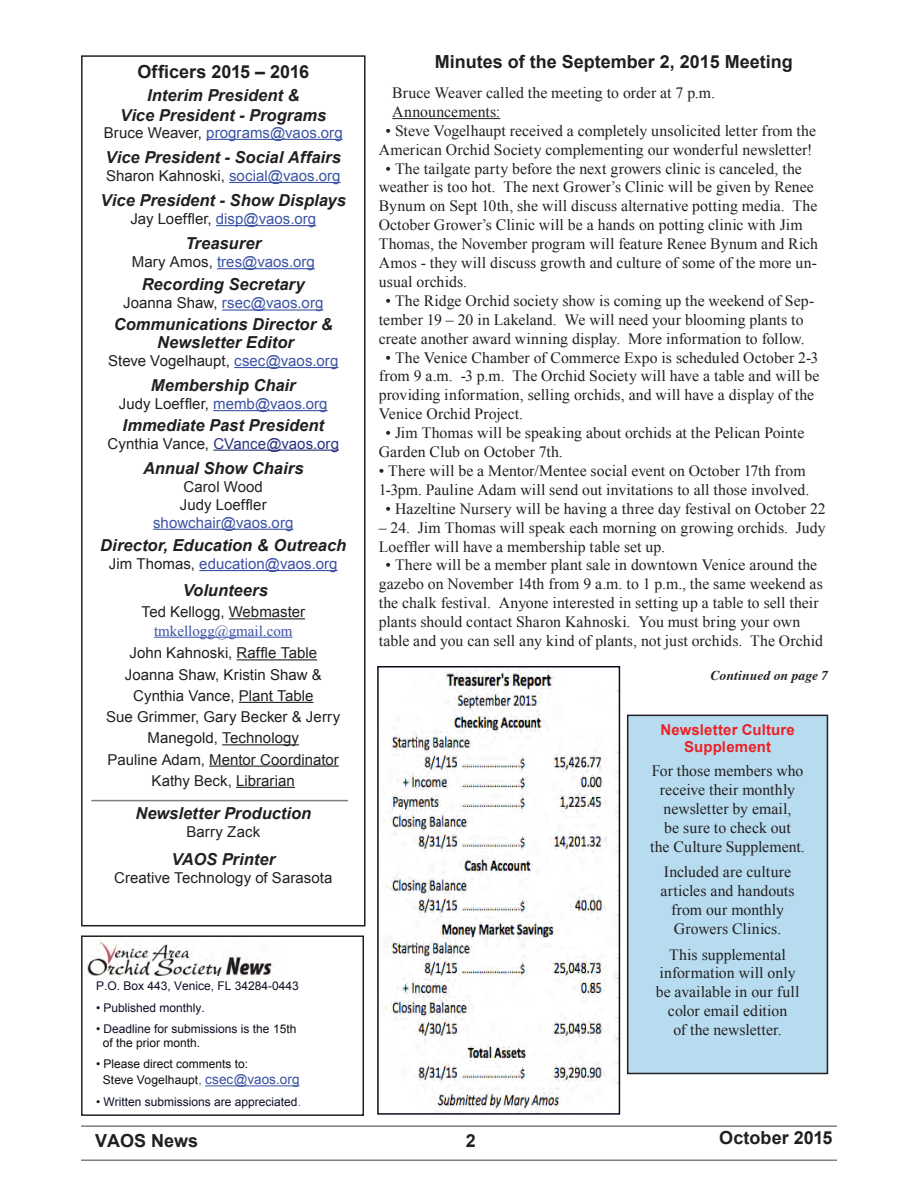
<style>
.page{position:relative;width:918px;height:1188px;background:#fff}
.page>*{position:absolute;margin:0;border:0;box-sizing:border-box;transform-origin:0 0}
.t1{font:700 18px "Arial";color:#231f20}
.t2{font:italic 700 16.5px/19.8px "Arial";letter-spacing:.005em;color:#231f20;text-align:center}
.t3{font:15.75px/18.9px "Times New Roman";letter-spacing:.005em;color:#231f20}
.t4{font:15px/21.3px "Arial";letter-spacing:.005em;color:#231f20}
.t5{font:15px "Arial";letter-spacing:.005em;color:#3b54a4}
.t6{font:15px "Arial";color:#28337e}
.t7{font:15px "Arial";letter-spacing:.005em;color:#3b51a3}
.t8{font:700 15px/16.5px "Arial";letter-spacing:.01em;color:#ec2125;text-align:center}
.t9{font:15px "Arial";letter-spacing:.005em;color:#3954a4}
.t10{font:15px "Times New Roman";color:#3b51a3}
.t11{font:italic 700 13.5px "Times";letter-spacing:.01em;color:#231f20}
.t12{font:12px/14.4px "Arial";color:#0d0d24}
.t13{font:12px/16.2px "Arial";color:#100b0f}
.t14{font:12px "Arial";color:#0c1027}
.s1{color:#231f20}
.s2{color:#3b54a4}
.s3{color:#3b51a3}
.s4{color:#100b0f}
.s5{color:#0d0d24}
.s6{color:#3651a3}
.s7{font-size:13.5px;color:#3651a3}
</style>
<div class="page">
<hr style="left:81px;top:1125px;width:756px;height:2px;background:#7f7f7f">
<hr style="left:81px;top:1160px;width:756px;height:1px;background:#7f7f7f">
<hr style="left:206px;top:139px;width:137px;height:1px;background:#3b54a4">
<hr style="left:229px;top:182px;width:112px;height:1px;background:#3b54a4">
<hr style="left:216px;top:225px;width:100px;height:1px;background:#3b54a4">
<hr style="left:217px;top:268px;width:98px;height:1px;background:#3b54a4">
<hr style="left:222px;top:309px;width:101px;height:2px;background:#3954a4">
<hr style="left:234px;top:367px;width:104px;height:1px;background:#3b54a4">
<hr style="left:213px;top:410px;width:115px;height:1px;background:#3b51a3">
<hr style="left:213px;top:450px;width:126px;height:1px;background:#28337e">
<hr style="left:153px;top:529px;width:140px;height:1px;background:#3b54a4">
<hr style="left:199px;top:570px;width:139px;height:1px;background:#3b51a3">
<hr style="left:229px;top:618px;width:76px;height:1px;background:#231f20">
<hr style="left:154px;top:637px;width:138px;height:1px;background:#3b51a3">
<hr style="left:237px;top:659px;width:80px;height:1px;background:#231f20">
<hr style="left:239px;top:702px;width:75px;height:1px;background:#231f20">
<hr style="left:222px;top:744px;width:77px;height:1px;background:#231f20">
<hr style="left:209px;top:766px;width:130px;height:1px;background:#231f20">
<hr style="left:236px;top:787px;width:59px;height:1px;background:#231f20">
<div style="left:81px;top:55px;width:285px;height:871px;border:2px solid #231f20"></div>
<hr style="left:91px;top:800px;width:257px;height:1px;background:#7f7f7f">
<hr style="left:392px;top:118px;width:108px;height:1px;background:#231f20">
<hr style="left:205px;top:1086px;width:95px;height:1px;background:#3651a3">
<div style="left:81px;top:935px;width:283px;height:181px;border:2px solid #231f20"></div>
<img style="left:85px;top:941px;width:188px;height:35px">
<div style="left:628px;top:715px;width:199px;height:358px;background:#b7dcf0"></div>
<div style="left:627px;top:715px;width:201px;height:359px;border:2px solid #231f20"></div>
<img style="left:386px;top:669px;width:231px;height:443px">
<div style="left:377px;top:666px;width:243px;height:449px;border:2px solid #0b0f1f"></div>
<p class="t1" style="left:137px;top:60px;width:173px">Officers 2015 – 2016</p>
<p class="t2" style="left:120px;top:86px;width:208px">Interim President &amp;<br>Vice President - Programs</p>
<p class="t5" style="left:104px;top:123px;width:240px"><span class="s1">Bruce Weaver,</span> programs@vaos.org</p>
<p class="t2" style="left:106px;top:148px;width:237px">Vice President - Social Affairs</p>
<p class="t4" style="left:106px;top:165px;width:236px">Sharon Kahnoski, <span class="s2">social@vaos.org</span></p>
<p class="t2" style="left:101px;top:191px;width:247px">Vice President - Show Displays</p>
<p class="t5" style="left:130px;top:209px;width:187px"><span class="s1">Jay Loeffler,</span> disp@vaos.org</p>
<p class="t2" style="left:185px;top:234px;width:77px">Treasurer</p>
<p class="t5" style="left:132px;top:252px;width:185px"><span class="s1">Mary Amos,</span> tres@vaos.org</p>
<p class="t2" style="left:142px;top:275px;width:165px">Recording Secretary</p>
<p class="t9" style="left:123px;top:293px;width:202px"><span class="s1">Joanna Shaw,</span> rsec@vaos.org</p>
<p class="t2" style="left:114px;top:316px;width:220px;line-height:18px">Communications Director &amp;<br>Newsletter Editor</p>
<p class="t4" style="left:108px;top:350px;width:232px">Steve Vogelhaupt, <span class="s2">csec@vaos.org</span></p>
<p class="t2" style="left:151px;top:376px;width:146px">Membership Chair</p>
<p class="t4" style="left:119px;top:393px;width:210px">Judy Loeffler, <span class="s3">memb@vaos.org</span></p>
<p class="t2" style="left:123px;top:416px;width:203px">Immediate Past President</p>
<p class="t6" style="left:108px;top:433px;width:233px"><span class="s1">Cynthia Vance,</span> CVance@vaos.org</p>
<p class="t2" style="left:143px;top:459px;width:162px">Annual Show Chairs</p>
<p class="t4" style="left:180px;top:478px;width:88px;line-height:18px">Carol Wood<br>Judy Loeffler</p>
<p class="t5" style="left:153px;top:513px;width:142px">showchair@vaos.org</p>
<p class="t2" style="left:100px;top:536px;width:248px">Director, Education &amp; Outreach</p>
<p class="t7" style="left:109px;top:554px;width:230px"><span class="s1">Jim Thomas,</span> education@vaos.org</p>
<p class="t2" style="left:183px;top:580px;width:87px">Volunteers</p>
<p class="t4" style="left:141px;top:602px;width:165px">Ted Kellogg, Webmaster</p>
<p class="t10" style="left:154px;top:620px;width:140px">tmkellogg@gmail.com</p>
<p class="t4" style="left:106px;top:643px;width:236px;text-align:center">John Kahnoski, Raffle Table<br>Joanna Shaw, Kristin Shaw &amp;<br>Cynthia Vance, Plant Table<br>Sue Grimmer, Gary Becker &amp; Jerry<br>Manegold, Technology<br>Pauline Adam, Mentor Coordinator<br>Kathy Beck, Librarian</p>
<p class="t2" style="left:135px;top:804px;width:177px">Newsletter Production</p>
<p class="t4" style="left:186px;top:821px;width:75px">Barry Zack</p>
<p class="t2" style="left:171px;top:850px;width:105px">VAOS Printer</p>
<p class="t4" style="left:114px;top:868px;width:220px">Creative Technology of Sarasota</p>
<p class="t12" style="left:96px;top:979px;width:204px">P.O. Box 443, Venice, FL 34284-0443</p>
<p class="t12" style="left:96px;top:1000px;width:110px">• Published monthly.</p>
<p class="t12" style="left:103px;top:1021px;width:195px;text-indent:-7px">• Deadline for submissions is the <span class="s4">15th of the prior month.</span></p>
<p class="t13" style="left:103px;top:1056px;width:198px;text-indent:-7px"><span class="s5">•</span> Please direct comments to:<br>Steve Vogelhaupt<span class="s6">,</span> <span class="s7">csec@vaos.org</span></p>
<p class="t14" style="left:96px;top:1094px;width:206px"><span class="s5">•</span> Written submissions are appreciated<span class="s6">.</span></p>
<p class="t1" style="left:435px;top:50px;width:360px">Minutes of the September 2, 2015 Meeting</p>
<p class="t3" style="left:392px;top:83px;width:324px">Bruce Weaver called the meeting to order at 7 p.m.<br>Announcements:</p>
<p class="t3" style="left:379px;top:121px;width:439px;text-align:center">• Steve Vogelhaupt received a completely unsolicited letter from the<br>American Orchid Society complementing our wonderful newsletter!</p>
<p class="t3" style="left:379px;top:159px;width:441px;text-indent:7px">• The tailgate party before the next growers clinic is canceled, the weather is too hot. The next Grower’s Clinic will be given by Renee Bynum on Sept 10th, she will discuss alternative potting media. The October Grower’s Clinic will be a hands on potting clinic with Jim Thomas, the November program will feature Renee Bynum and Rich Amos - they will discuss growth and culture of some of the more un&shy;usual orchids.</p>
<p class="t3" style="left:379px;top:291px;width:437px;text-indent:7px">• The Ridge Orchid society show is coming up the weekend of Sep&shy;tember 19 – 20 in Lakeland. We will need your blooming plants to create another award winning display. More information to follow.</p>
<p class="t3" style="left:379px;top:348px;width:442px;text-indent:7px">• The Venice Chamber of Commerce Expo is scheduled October 2-3 from 9 a.m. -3 p.m. The Orchid Society will have a table and will be providing information, selling orchids, and will have a display of the Venice Orchid Project.</p>
<p class="t3" style="left:379px;top:423px;width:427px;text-indent:7px">• Jim Thomas will be speaking about orchids at the Pelican Pointe<br>Garden Club on October 7th.</p>
<p class="t3" style="left:379px;top:461px;width:432px">• There will be a Mentor/Mentee social event on October 17th from<br>1-3pm. Pauline Adam will send out invitations to all those involved.</p>
<p class="t3" style="left:386px;top:499px;width:442px">• Hazeltine Nursery will be having a three day festival on October 22</p>
<p class="t3" style="left:379px;top:518px;width:448px">– 24. Jim Thomas will speak each morning on growing orchids. Judy<br>Loeffler will have a membership table set up.</p>
<p class="t3" style="left:379px;top:556px;width:446px;text-indent:7px">• There will be a member plant sale in downtown Venice around the gazebo on November 14th from 9 a.m. to 1 p.m., the same weekend as the chalk festival. Anyone interested in setting up a table to sell their plants should contact Sharon Kahnoski. You must bring your own table and you can sell any kind of plants, not just orchids. The Orchid</p>
<p class="t11" style="left:711px;top:662px;width:119px">Continued on page 7</p>
<p class="t8" style="left:660px;top:722px;width:136px">Newsletter Culture<br>Supplement</p>
<p class="t3" style="left:650px;top:761px;width:156px;text-align:center">For those members who receive their monthly newsletter by email,<br>be sure to check out<br>the Culture Supplement.</p>
<p class="t3" style="left:660px;top:862px;width:136px;text-align:center">Included are culture articles and handouts from our monthly<br>Growers Clinics.</p>
<p class="t3" style="left:656px;top:945px;width:145px;text-align:center">This supplemental information will only be available in our full color email edition<br>of the newsletter.</p>
<p class="t1" style="left:95px;top:1129px;width:105px">VAOS News</p>
<p class="t1" style="left:466px;top:1129px;width:12px">2</p>
<p class="t1" style="left:719px;top:1126px;width:115px">October 2015</p>
</div>
